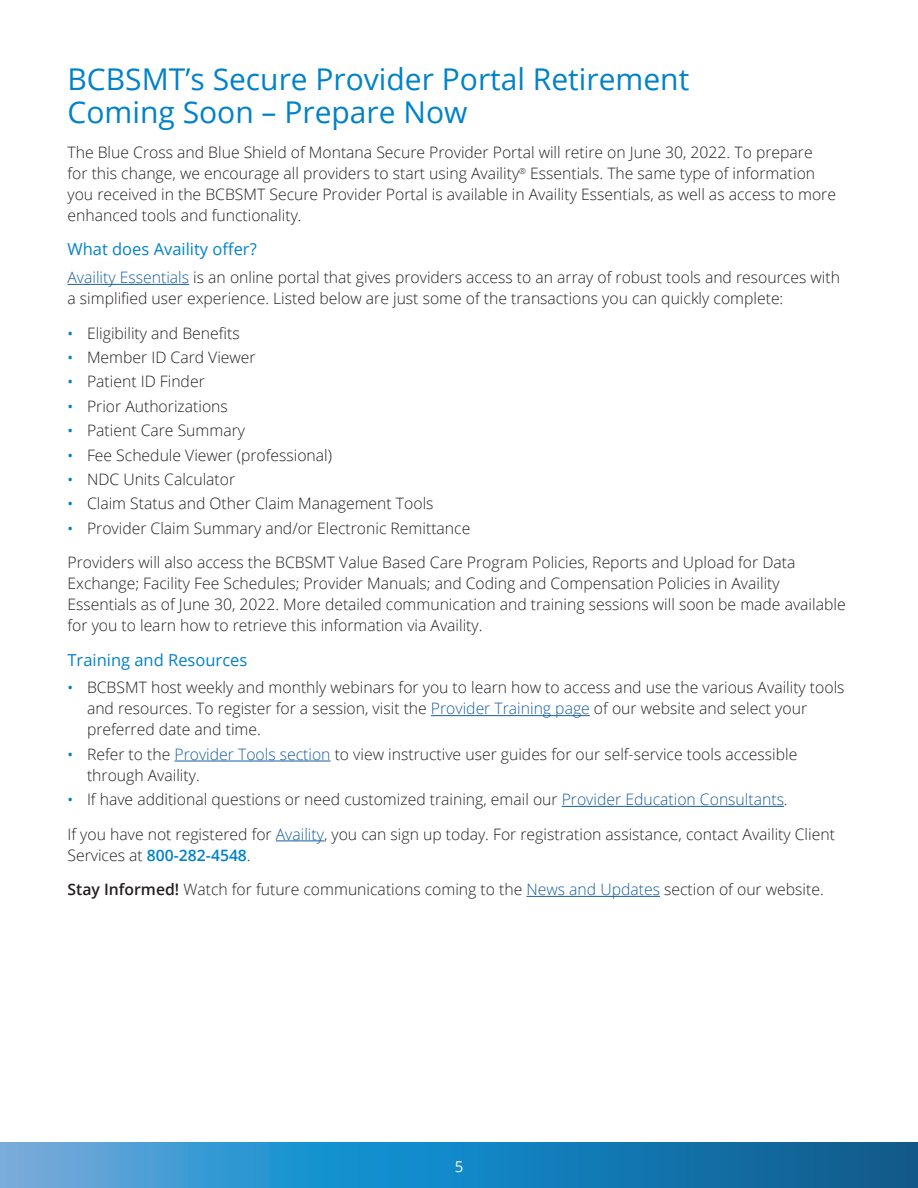
<style>
.page{position:relative;width:918px;height:1188px;background:#fff}
.page>*{position:absolute;margin:0;border:0;box-sizing:border-box;transform-origin:0 0}
.NL_article_title{font:30px/33px "Open Sans";color:#0082c8}
.NL_subhead{font:16.5px "Open Sans";color:#0082c8}
.NL_Body{font:300 15.75px/21px "Open Sans";color:#231f20}
.t1{font:15px "Open Sans";color:#fff}
.s1{color:#175d9e}
.s2{font-weight:400;font-size:15px;color:#0082c8}
.s3{font-weight:600;color:#0082c8}
.s4{font-weight:600}
</style>
<div class="page">
<svg style="left:0;top:1142px;width:918px;height:46px;background:#2584bd"></svg>
<hr style="left:68px;top:284px;width:121px;height:1px;background:#175d9e">
<hr style="left:431px;top:715px;width:159px;height:1px;background:#175d9e">
<hr style="left:174px;top:761px;width:157px;height:1px;background:#175d9e">
<hr style="left:562px;top:806px;width:222px;height:1px;background:#175d9e">
<hr style="left:276px;top:840px;width:48px;height:1px;background:#175d9e">
<hr style="left:526px;top:896px;width:134px;height:1px;background:#175d9e">
<p class="NL_article_title" style="left:68px;top:62px;width:623px">BCBSMT’s Secure Provider Portal Retirement<br>Coming Soon – Prepare Now</p>
<p class="NL_Body" style="left:68px;top:141px;width:770px">The Blue Cross and Blue Shield of Montana Secure Provider Portal will retire on June 30, 2022. To prepare for this change, we encourage all providers to start using Availity<sup>®</sup> Essentials. The same type of information you received in the BCBSMT Secure Provider Portal is available in Availity Essentials, as well as access to more enhanced tools and functionality.</p>
<p class="NL_subhead" style="left:68px;top:238px;width:191px">What does Availity offer?</p>
<p class="NL_Body" style="left:68px;top:267px;width:774px"><span class="s1">Availity Essentials</span> is an online portal that gives providers access to an array of robust tools and resources with a simplified user experience. Listed below are just some of the transactions you can quickly complete:</p>
<p class="NL_Body" style="left:68px;top:322px;width:174px"><span class="s2">•</span> Eligibility and Benefits</p>
<p class="NL_Body" style="left:68px;top:346px;width:190px"><span class="s2">•</span> Member ID Card Viewer</p>
<p class="NL_Body" style="left:68px;top:371px;width:139px"><span class="s2">•</span> Patient ID Finder</p>
<p class="NL_Body" style="left:68px;top:395px;width:162px"><span class="s2">•</span> Prior Authorizations</p>
<p class="NL_Body" style="left:68px;top:420px;width:179px"><span class="s2">•</span> Patient Care Summary</p>
<p class="NL_Body" style="left:68px;top:444px;width:266px"><span class="s2">•</span> Fee Schedule Viewer (professional)</p>
<p class="NL_Body" style="left:68px;top:468px;width:169px"><span class="s2">•</span> NDC Units Calculator</p>
<p class="NL_Body" style="left:68px;top:493px;width:368px"><span class="s2">•</span> Claim Status and Other Claim Management Tools</p>
<p class="NL_Body" style="left:68px;top:517px;width:404px"><span class="s2">•</span> Provider Claim Summary and/or Electronic Remittance</p>
<p class="NL_Body" style="left:68px;top:552px;width:780px">Providers will also access the BCBSMT Value Based Care Program Policies, Reports and Upload for Data Exchange; Facility Fee Schedules; Provider Manuals; and Coding and Compensation Policies in Availity Essentials as of June 30, 2022. More detailed communication and training sessions will soon be made available for you to learn how to retrieve this information via Availity.</p>
<p class="NL_subhead" style="left:68px;top:648px;width:181px">Training and Resources</p>
<p class="NL_Body" style="left:87px;top:677px;width:759px;text-indent:-20px"><span class="s2">•</span> BCBSMT host weekly and monthly webinars for you to learn how to access and use the various Availity tools and resources. To register for a session, visit the <span class="s1">Provider Training page</span> of our website and select your preferred date and time.</p>
<p class="NL_Body" style="left:87px;top:743px;width:712px;text-indent:-20px"><span class="s2">•</span> Refer to the <span class="s1">Provider Tools section</span> to view instructive user guides for our self-service tools accessible through Availity.</p>
<p class="NL_Body" style="left:68px;top:789px;width:722px"><span class="s2">•</span> If have additional questions or need customized training, email our <span class="s1">Provider Education Consultants</span>.</p>
<p class="NL_Body" style="left:68px;top:823px;width:769px">If you have not registered for <span class="s1">Availity</span>, you can sign up today. For registration assistance, contact Availity Client<br>Services at <span class="s3">800-282-4548</span>.</p>
<p class="NL_Body" style="left:68px;top:879px;width:758px"><span class="s4">Stay Informed!</span> Watch for future communications coming to the <span class="s1">News and Updates</span> section of our website.</p>
<p class="t1" style="left:455px;top:1157px;width:10px">5</p>
</div>
